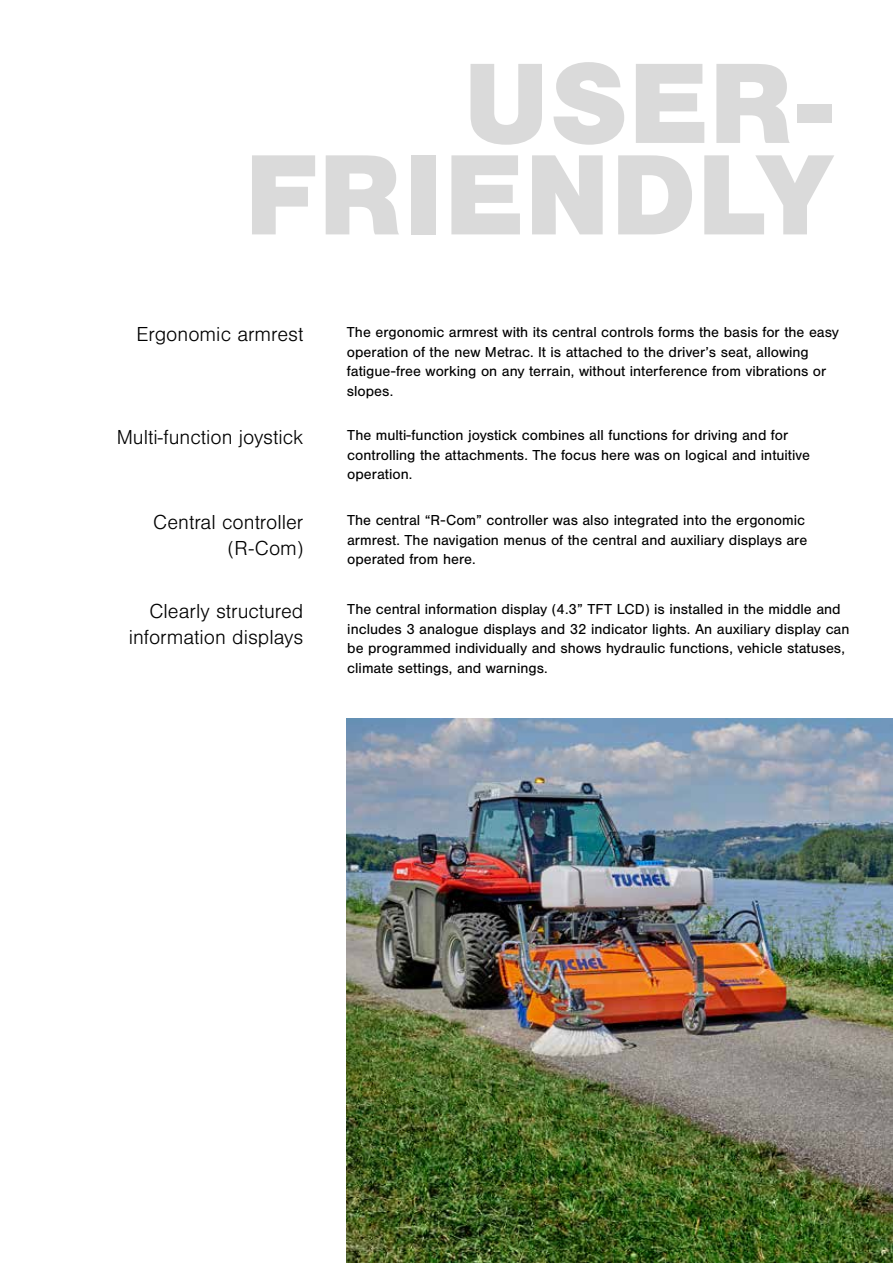
<style>
.page{position:relative;width:893px;height:1263px;background:#fff}
.page>*{position:absolute;margin:0;border:0;box-sizing:border-box;transform-origin:0 0}
.t1{font:900 118.5px/91.5px "Nimbus San";color:#dadada;text-align:right}
.t2{font:300 21px/25.5px "Nimbus San";color:#000;text-align:right}
.t3{font:15px/19.5px "Nimbus San";color:#000}
</style>
<div class="page">
<img style="left:347px;top:718px;width:546px;height:545px">
<h1 class="t1" style="left:244px;top:58px;width:589px">USER-<br>FRIENDLY</h1>
<h2 class="t2" style="left:136px;top:322px;width:168px">Ergonomic armrest</h2>
<h2 class="t2" style="left:117px;top:425px;width:188px">Multi-function joystick</h2>
<p class="t3" style="left:347px;top:323px;width:494px">The ergonomic armrest with its central controls forms the basis for the easy operation of the new Metrac. It is attached to the driver’s seat, allowing fatigue-free working on any terrain, without interference from vibrations or slopes.</p>
<p class="t3" style="left:347px;top:426px;width:464px">The multi-function joystick combines all functions for driving and for controlling the attachments. The focus here was on logical and intuitive operation.</p>
<h2 class="t2" style="left:153px;top:510px;width:152px">Central controller (R-Com)</h2>
<p class="t3" style="left:347px;top:511px;width:462px">The central “R-Com” controller was also integrated into the ergonomic armrest. The navigation menus of the central and auxiliary displays are operated from here.</p>
<h2 class="t2" style="left:129px;top:599px;width:176px">Clearly structured information displays</h2>
<p class="t3" style="left:347px;top:600px;width:504px">The central information display (4.3” TFT LCD) is installed in the middle and includes 3 analogue displays and 32 indicator lights. An auxiliary display can be programmed individually and shows hydraulic functions, vehicle statuses, climate settings, and warnings.</p>
</div>
